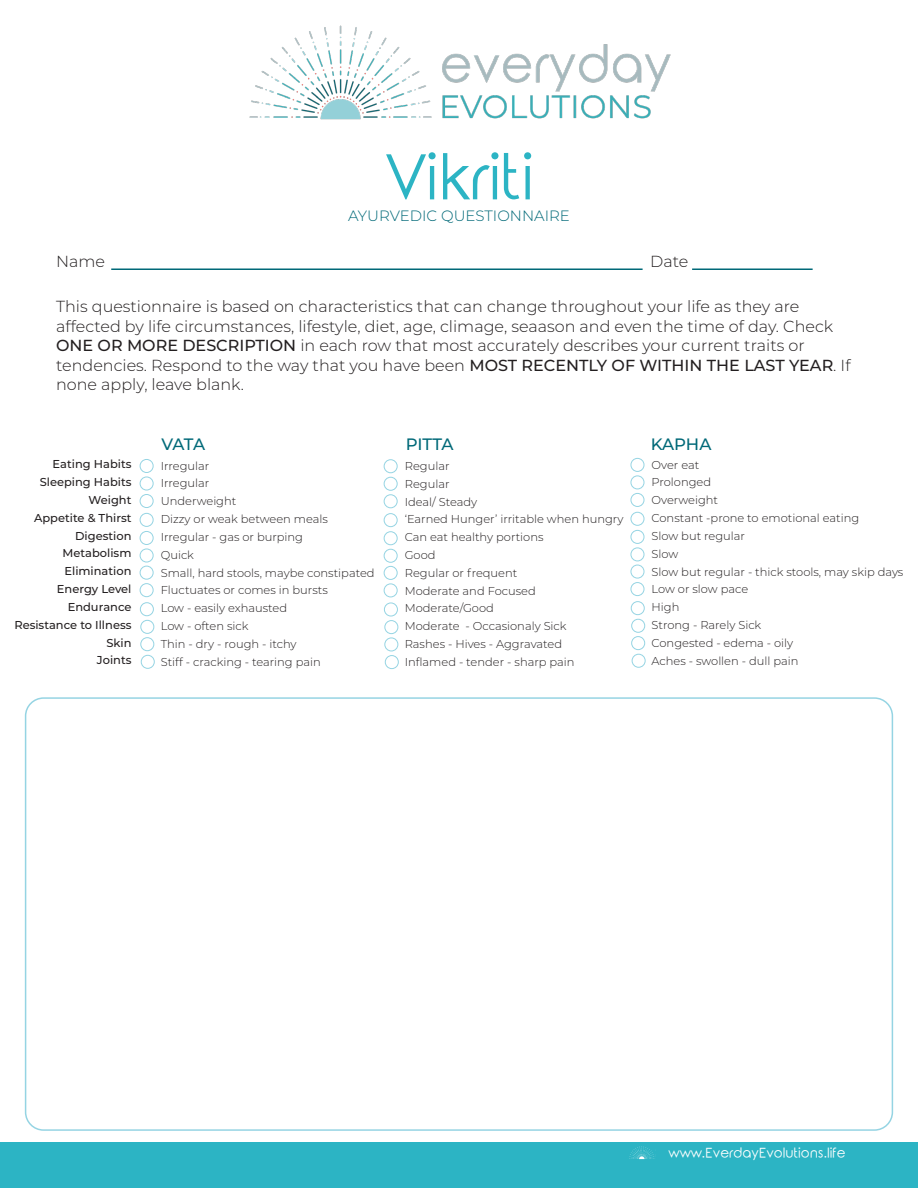
<style>
.page{position:relative;width:918px;height:1188px;background:#fff}
.page>*{position:absolute;margin:0;border:0;box-sizing:border-box;transform-origin:0 0}
.t1{font:62.25px "Rounded Elegance";color:#2cb4c4}
.t2{font:500 16.5px "Montserrat";letter-spacing:-.01em;color:#006978}
.t3{font:300 16.05px/19.5px "Montserrat";color:#231f20}
.t4{font:300 15px "Montserrat";color:#006978}
.t5{font:13.5px "Rounded Elegance";color:#fff}
.t6{font:300 11.4px/17.9px "Montserrat";color:#231f20}
.t7{font:500 11.4px "Montserrat";color:#231f20}
.s1{font-weight:500}
</style>
<div class="page">
<div style="left:25px;top:697px;width:868px;height:434px;border:2px solid #95d4e3;border-radius:18px"></div>
<hr style="left:111px;top:268px;width:532px;height:2px;background:#006978">
<hr style="left:692px;top:268px;width:121px;height:2px;background:#006978">
<div style="left:140px;top:459px;width:14px;height:14px;border:1px solid #95d4e3;border-radius:50%"></div>
<div style="left:140px;top:476px;width:14px;height:15px;border:1px solid #95d4e3;border-radius:50%"></div>
<div style="left:140px;top:494px;width:14px;height:14px;border:1px solid #95d4e3;border-radius:50%"></div>
<div style="left:140px;top:513px;width:14px;height:14px;border:1px solid #95d4e3;border-radius:50%"></div>
<div style="left:140px;top:531px;width:14px;height:14px;border:1px solid #95d4e3;border-radius:50%"></div>
<div style="left:140px;top:548px;width:14px;height:15px;border:1px solid #95d4e3;border-radius:50%"></div>
<div style="left:140px;top:566px;width:14px;height:14px;border:1px solid #95d4e3;border-radius:50%"></div>
<div style="left:140px;top:583px;width:14px;height:14px;border:1px solid #95d4e3;border-radius:50%"></div>
<div style="left:140px;top:602px;width:14px;height:14px;border:1px solid #95d4e3;border-radius:50%"></div>
<div style="left:140px;top:620px;width:14px;height:14px;border:1px solid #95d4e3;border-radius:50%"></div>
<div style="left:140px;top:637px;width:14px;height:14px;border:1px solid #95d4e3;border-radius:50%"></div>
<div style="left:141px;top:655px;width:14px;height:14px;border:1px solid #95d4e3;border-radius:50%"></div>
<div style="left:384px;top:459px;width:14px;height:14px;border:1px solid #95d4e3;border-radius:50%"></div>
<div style="left:384px;top:477px;width:14px;height:14px;border:1px solid #95d4e3;border-radius:50%"></div>
<div style="left:384px;top:494px;width:14px;height:14px;border:1px solid #95d4e3;border-radius:50%"></div>
<div style="left:384px;top:513px;width:14px;height:14px;border:1px solid #95d4e3;border-radius:50%"></div>
<div style="left:384px;top:531px;width:14px;height:14px;border:1px solid #95d4e3;border-radius:50%"></div>
<div style="left:384px;top:549px;width:14px;height:14px;border:1px solid #95d4e3;border-radius:50%"></div>
<div style="left:384px;top:566px;width:14px;height:14px;border:1px solid #95d4e3;border-radius:50%"></div>
<div style="left:384px;top:583px;width:14px;height:14px;border:1px solid #95d4e3;border-radius:50%"></div>
<div style="left:384px;top:602px;width:14px;height:14px;border:1px solid #95d4e3;border-radius:50%"></div>
<div style="left:384px;top:620px;width:14px;height:14px;border:1px solid #95d4e3;border-radius:50%"></div>
<div style="left:384px;top:637px;width:14px;height:14px;border:1px solid #95d4e3;border-radius:50%"></div>
<div style="left:385px;top:655px;width:14px;height:14px;border:1px solid #95d4e3;border-radius:50%"></div>
<div style="left:630px;top:458px;width:14px;height:14px;border:1px solid #95d4e3;border-radius:50%"></div>
<div style="left:630px;top:475px;width:14px;height:14px;border:1px solid #95d4e3;border-radius:50%"></div>
<div style="left:630px;top:493px;width:14px;height:14px;border:1px solid #95d4e3;border-radius:50%"></div>
<div style="left:630px;top:512px;width:14px;height:14px;border:1px solid #95d4e3;border-radius:50%"></div>
<div style="left:630px;top:530px;width:14px;height:14px;border:1px solid #95d4e3;border-radius:50%"></div>
<div style="left:630px;top:547px;width:14px;height:14px;border:1px solid #95d4e3;border-radius:50%"></div>
<div style="left:630px;top:565px;width:14px;height:14px;border:1px solid #95d4e3;border-radius:50%"></div>
<div style="left:630px;top:582px;width:14px;height:14px;border:1px solid #95d4e3;border-radius:50%"></div>
<div style="left:631px;top:601px;width:14px;height:14px;border:1px solid #95d4e3;border-radius:50%"></div>
<div style="left:631px;top:619px;width:14px;height:14px;border:1px solid #95d4e3;border-radius:50%"></div>
<div style="left:631px;top:636px;width:14px;height:14px;border:1px solid #95d4e3;border-radius:50%"></div>
<div style="left:632px;top:654px;width:14px;height:14px;border:1px solid #95d4e3;border-radius:50%"></div>
<img style="left:249px;top:25px;width:422px;height:95px">
<div style="left:0;top:1143px;width:918px;height:45px;background:#2cb4c4"></div>
<svg style="left:629px;top:1146px;width:25px;height:14px"></svg>
<p class="t1" style="left:384px;top:141px;width:151px">Vikriti</p>
<p class="t4" style="left:348px;top:206px;width:223px">AYURVEDIC QUESTIONNAIRE</p>
<p class="t3" style="left:56px;top:252px;width:50px">Name</p>
<p class="t3" style="left:650px;top:252px;width:40px">Date</p>
<p class="t3" style="left:56px;top:296px;width:796px">This questionnaire is based on characteristics that can change throughout your life as they are affected by life circumstances, lifestyle, diet, age, climage, seaason and even the time of day. Check <span class="s1">ONE OR MORE DESCRIPTION</span> in each row that most accurately describes your current traits or tendencies. Respond to the way that you have been <span class="s1">MOST RECENTLY OF WITHIN THE LAST YEAR</span>. If none apply, leave blank.</p>
<p class="t7" style="left:53px;top:456px;width:80px">Eating Habits</p>
<p class="t7" style="left:40px;top:474px;width:93px">Sleeping Habits</p>
<p class="t7" style="left:89px;top:492px;width:44px">Weight</p>
<p class="t7" style="left:34px;top:510px;width:99px">Appetite &amp; Thirst</p>
<p class="t7" style="left:75px;top:528px;width:58px">Digestion</p>
<p class="t7" style="left:63px;top:545px;width:70px">Metabolism</p>
<p class="t7" style="left:64px;top:563px;width:69px">Elimination</p>
<p class="t7" style="left:57px;top:581px;width:76px">Energy Level</p>
<p class="t7" style="left:68px;top:599px;width:65px">Endurance</p>
<p class="t7" style="left:14px;top:617px;width:119px">Resistance to Illness</p>
<p class="t7" style="left:106px;top:635px;width:27px">Skin</p>
<p class="t7" style="left:97px;top:652px;width:36px">Joints</p>
<p class="t2" style="left:161px;top:433px;width:45px">VATA</p>
<p class="t2" style="left:406px;top:433px;width:49px">PITTA</p>
<p class="t2" style="left:651px;top:432px;width:62px">KAPHA</p>
<p class="t6" style="left:161px;top:456px;width:50px">Irregular</p>
<p class="t6" style="left:161px;top:474px;width:50px">Irregular</p>
<p class="t6" style="left:161px;top:492px;width:77px">Underweight</p>
<p class="t6" style="left:161px;top:510px;width:169px">Dizzy or weak between meals</p>
<p class="t6" style="left:161px;top:528px;width:144px">Irregular - gas or burping</p>
<p class="t6" style="left:161px;top:545px;width:35px">Quick</p>
<p class="t6" style="left:161px;top:563px;width:215px">Small, hard stools, maybe constipated</p>
<p class="t6" style="left:161px;top:581px;width:169px">Fluctuates or comes in bursts</p>
<p class="t6" style="left:161px;top:599px;width:128px">Low - easily exhausted</p>
<p class="t6" style="left:161px;top:617px;width:89px">Low - often sick</p>
<p class="t6" style="left:161px;top:635px;width:137px">Thin - dry - rough - itchy</p>
<p class="t6" style="left:161px;top:652px;width:162px">Stiff - cracking - tearing pain</p>
<p class="t6" style="left:652px;top:455px;width:49px">Over eat</p>
<p class="t6" style="left:652px;top:473px;width:61px">Prolonged</p>
<p class="t6" style="left:652px;top:491px;width:68px">Overweight</p>
<p class="t6" style="left:652px;top:509px;width:209px">Constant -prone to emotional eating</p>
<p class="t6" style="left:652px;top:527px;width:95px">Slow but regular</p>
<p class="t6" style="left:652px;top:544px;width:28px">Slow</p>
<p class="t6" style="left:652px;top:562px;width:253px">Slow but regular - thick stools, may skip days</p>
<p class="t6" style="left:652px;top:580px;width:98px">Low or slow pace</p>
<p class="t6" style="left:652px;top:598px;width:29px">High</p>
<p class="t6" style="left:652px;top:616px;width:111px">Strong - Rarely Sick</p>
<p class="t6" style="left:652px;top:633px;width:143px">Congested - edema - oily</p>
<p class="t6" style="left:652px;top:651px;width:148px">Aches - swollen - dull pain</p>
<p class="t6" style="left:405px;top:457px;width:46px">Regular</p>
<p class="t6" style="left:405px;top:474px;width:46px">Regular</p>
<p class="t6" style="left:405px;top:492px;width:74px">Ideal/ Steady</p>
<p class="t6" style="left:405px;top:510px;width:220px">‘Earned Hunger’ irritable when hungry<br>Can eat healthy portions</p>
<p class="t6" style="left:405px;top:546px;width:32px">Good</p>
<p class="t6" style="left:405px;top:564px;width:114px">Regular or frequent</p>
<p class="t6" style="left:405px;top:581px;width:133px">Moderate and Focused</p>
<p class="t6" style="left:405px;top:599px;width:91px">Moderate/Good</p>
<p class="t6" style="left:405px;top:617px;width:163px">Moderate - Occasionaly Sick</p>
<p class="t6" style="left:405px;top:635px;width:159px">Rashes - Hives - Aggravated</p>
<p class="t6" style="left:405px;top:653px;width:171px">Inflamed - tender - sharp pain</p>
<p class="t5" style="left:668px;top:1145px;width:179px">www.EverdayEvolutions.life</p>
</div>
